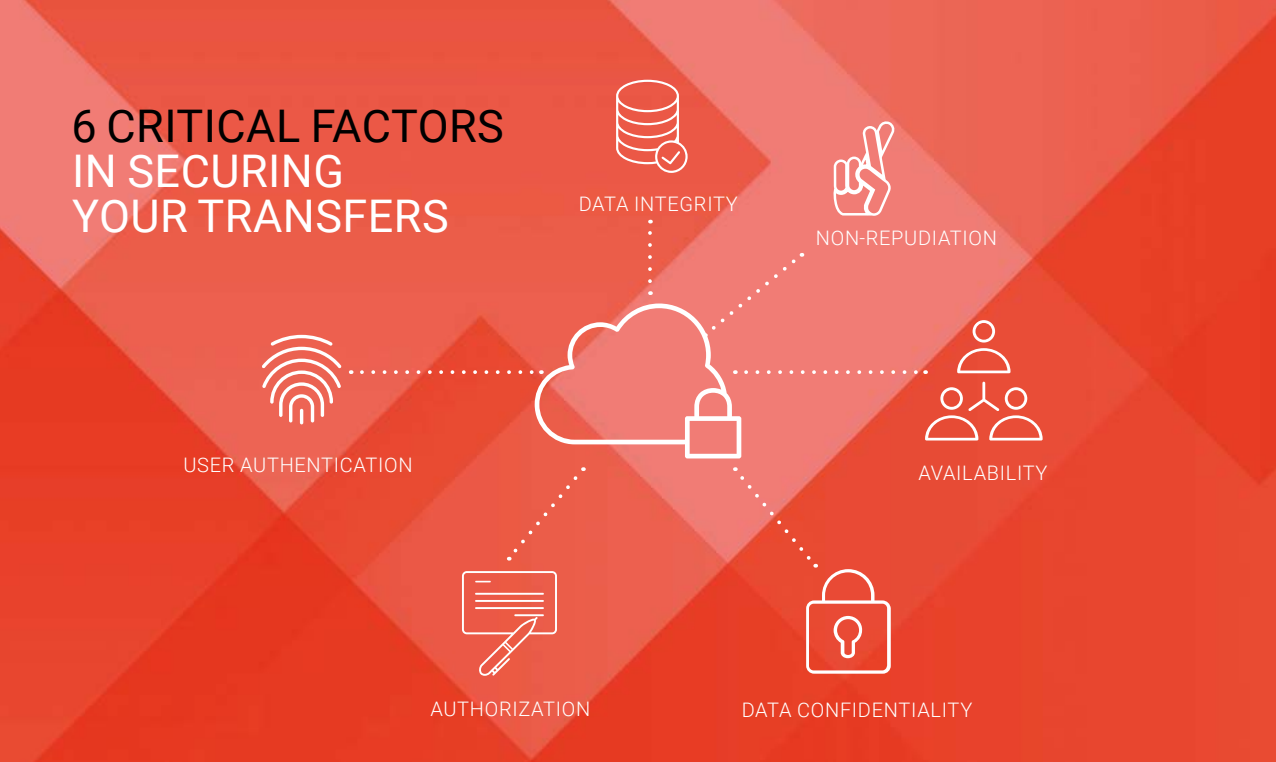
<style>
.page{position:relative;width:1276px;height:762px;background:#fff}
.page>*{position:absolute;margin:0;border:0;box-sizing:border-box;transform-origin:0 0}
.t1{font:45px/45px "Roboto";letter-spacing:.01em;color:#fff}
.t2{font:45px "Roboto";letter-spacing:.01em;color:#000}
.t3{font:300 20px "Roboto";letter-spacing:.035em;color:#fff}
</style>
<div class="page">
<img style="left:0;top:0;width:1276px;height:762px">
<svg style="left:462px;top:571px;width:95px;height:105px;background:#ec6b59"></svg>
<hr style="left:475px;top:593px;width:69px;height:2px;background:#fff">
<hr style="left:475px;top:600px;width:69px;height:2px;background:#fff">
<hr style="left:475px;top:607px;width:69px;height:2px;background:#fff">
<hr style="left:514px;top:614px;width:30px;height:2px;background:#fff">
<hr style="left:300px;top:409px;width:3px;height:15px;background:#fff;border-radius:2px">
<svg style="left:262px;top:335px;width:79px;height:87px"></svg>
<svg style="left:735px;top:467px;width:155px;height:207px;background:#ea5743"></svg>
<div style="left:507px;top:467px;width:77px;height:93px;background:#eb5d49"></div>
<svg style="left:925px;top:320px;width:117px;height:120px;background:#eb6552"></svg>
<svg style="left:362px;top:80px;width:557px;height:378px;background:#ed6c5e"></svg>
<h1 class="t2" style="left:71px;top:95px;width:434px">6 CRITICAL FACTORS</h1>
<h1 class="t1" style="left:72px;top:147px;width:378px">IN SECURING<br>YOUR TRANSFERS</h1>
<p class="t3" style="left:579px;top:190px;width:161px">DATA INTEGRITY</p>
<p class="t3" style="left:816px;top:224px;width:183px">NON-REPUDIATION</p>
<p class="t3" style="left:183px;top:451px;width:231px">USER AUTHENTICATION</p>
<p class="t3" style="left:918px;top:459px;width:131px">AVAILABILITY</p>
<p class="t3" style="left:430px;top:695px;width:161px">AUTHORIZATION</p>
<p class="t3" style="left:741px;top:695px;width:232px">DATA CONFIDENTIALITY</p>
</div>
